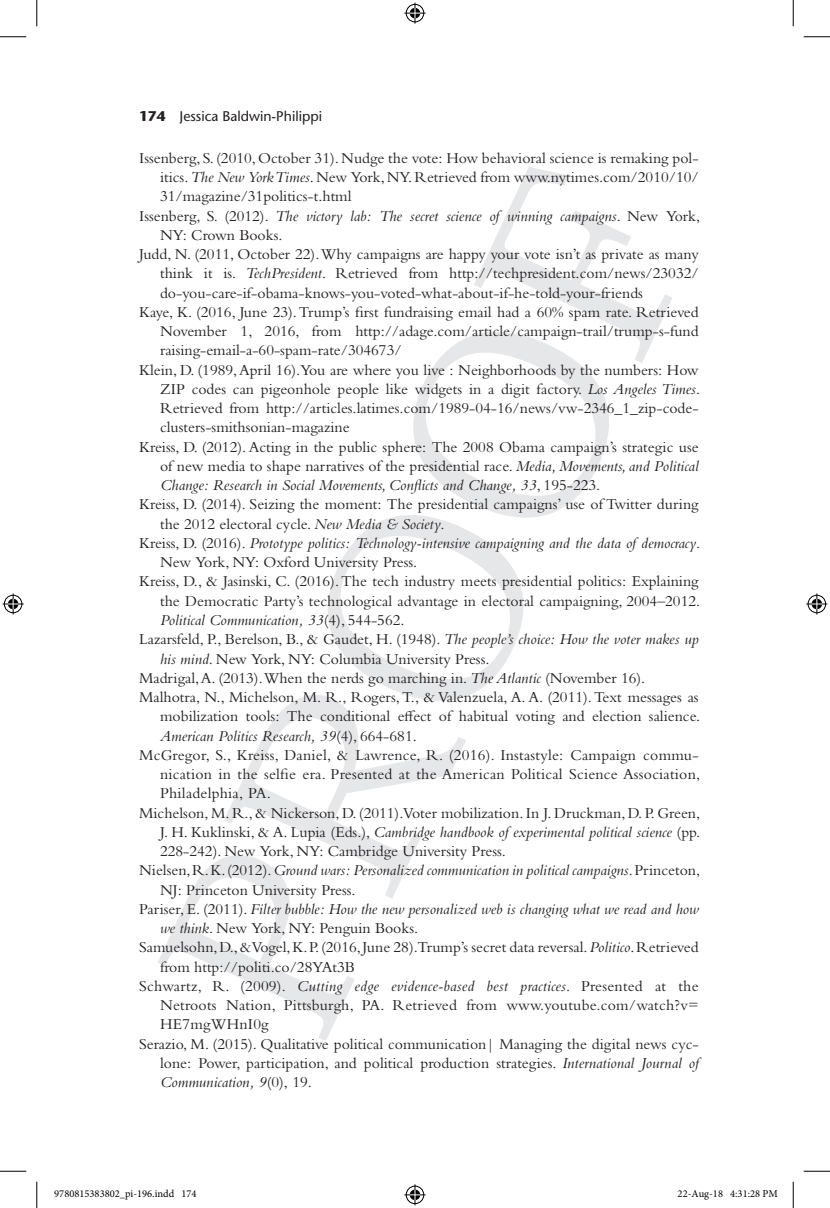
<style>
.page{position:relative;width:830px;height:1208px;background:#fff}
.page>*{position:absolute;margin:0;border:0;box-sizing:border-box;transform-origin:0 0}
.t1{font:15.75px "Bembo Std";color:#231f20}
.t2{font:italic 15.75px "Bembo Std";color:#231f20}
.t3{font:500 14px "Stone Sans Std";color:#231f20}
.t4{font:10.5px "Minion Pro";color:#000}
.s1{font-weight:700}
.s2{font-style:italic}
.s3{font-style:normal}
</style>
<div class="page">
<svg style="left:158px;top:858px;width:196px;height:183px"></svg>
<svg style="left:224px;top:695px;width:242px;height:203px"></svg>
<svg style="left:324px;top:167px;width:348px;height:537px"></svg>
<svg style="left:0;top:36px;width:26px;height:1px"></svg>
<svg style="left:803px;top:36px;width:27px;height:1px"></svg>
<svg style="left:0;top:1170px;width:26px;height:1px"></svg>
<svg style="left:803px;top:1170px;width:27px;height:1px"></svg>
<svg style="left:36px;top:0;width:1px;height:26px"></svg>
<svg style="left:36px;top:1181px;width:1px;height:27px"></svg>
<svg style="left:792px;top:0;width:1px;height:26px"></svg>
<svg style="left:792px;top:1181px;width:1px;height:27px"></svg>
<svg style="left:404px;top:3px;width:21px;height:21px"></svg>
<svg style="left:404px;top:1184px;width:21px;height:21px"></svg>
<svg style="left:3px;top:593px;width:21px;height:21px"></svg>
<svg style="left:806px;top:593px;width:21px;height:21px"></svg>
<p class="t3" style="left:139px;top:108px;width:184px"><span class="s1">174</span> Jessica Baldwin-Philippi</p>
<p class="t1" style="left:139px;top:149px;width:561px">Issenberg, S. (2010, October 31). Nudge the vote: How behavioral science is remaking pol-</p>
<p class="t1" style="left:160px;top:168px;width:540px">itics. <span class="s2">The New York Times</span>. New York, NY. Retrieved from www.nytimes.com/2010/10/</p>
<p class="t1" style="left:160px;top:187px;width:193px">31/magazine/31politics-t.html</p>
<p class="t2" style="left:139px;top:206px;width:562px"><span class="s3">Issenberg, S. (2012).</span> The victory lab: The secret science of winning campaigns<span class="s3">. New York,</span></p>
<p class="t1" style="left:160px;top:226px;width:124px">NY: Crown Books.</p>
<p class="t1" style="left:139px;top:245px;width:561px">Judd, N. (2011, October 22). Why campaigns are happy your vote isn’t as private as many</p>
<p class="t1" style="left:160px;top:264px;width:540px">think it is. <span class="s2">TechPresident</span>. Retrieved from http://techpresident.com/news/23032/</p>
<p class="t1" style="left:160px;top:283px;width:484px">do-you-care-if-obama-knows-you-voted-what-about-if-he-told-your-friends</p>
<p class="t1" style="left:139px;top:303px;width:561px">Kaye, K. (2016, June 23). Trump’s first fundraising email had a 60% spam rate. Retrieved</p>
<p class="t1" style="left:160px;top:322px;width:540px">November 1, 2016, from http://adage.com/article/campaign-trail/trump-s-fund</p>
<p class="t1" style="left:160px;top:341px;width:243px">raising-email-a-60-spam-rate/304673/</p>
<p class="t1" style="left:139px;top:360px;width:561px">Klein, D. (1989, April 16).You are where you live : Neighborhoods by the numbers: How</p>
<p class="t1" style="left:160px;top:380px;width:541px">ZIP codes can pigeonhole people like widgets in a digit factory. <span class="s2">Los Angeles Times</span>.</p>
<p class="t1" style="left:160px;top:399px;width:540px">Retrieved from http://articles.latimes.com/1989-04-16/news/vw-2346_1_zip-code-</p>
<p class="t1" style="left:160px;top:418px;width:191px">clusters-smithsonian-magazine</p>
<p class="t1" style="left:139px;top:437px;width:561px">Kreiss, D. (2012). Acting in the public sphere: The 2008 Obama campaign’s strategic use</p>
<p class="t1" style="left:160px;top:457px;width:540px">of new media to shape narratives of the presidential race. <span class="s2">Media, Movements, and Political</span></p>
<p class="t2" style="left:160px;top:476px;width:441px">Change: Research in Social Movements, Conflicts and Change, 33<span class="s3">, 195-223.</span></p>
<p class="t1" style="left:139px;top:495px;width:561px">Kreiss, D. (2014). Seizing the moment: The presidential campaigns’ use of Twitter during</p>
<p class="t1" style="left:160px;top:514px;width:286px">the 2012 electoral cycle. <span class="s2">New Media &amp; Society</span>.</p>
<p class="t2" style="left:139px;top:534px;width:562px"><span class="s3">Kreiss, D. (2016).</span> Prototype politics: Technology-intensive campaigning and the data of democracy<span class="s3">.</span></p>
<p class="t1" style="left:160px;top:553px;width:259px">New York, NY: Oxford University Press.</p>
<p class="t1" style="left:139px;top:572px;width:561px">Kreiss, D., &amp; Jasinski, C. (2016). The tech industry meets presidential politics: Explaining</p>
<p class="t1" style="left:160px;top:591px;width:541px">the Democratic Party’s technological advantage in electoral campaigning, 2004–2012.</p>
<p class="t2" style="left:160px;top:611px;width:246px">Political Communication, 33<span class="s3">(4), 544-562.</span></p>
<p class="t1" style="left:139px;top:630px;width:561px">Lazarsfeld, P., Berelson, B., &amp; Gaudet, H. (1948). <span class="s2">The people’s choice: How the voter makes up</span></p>
<p class="t1" style="left:160px;top:649px;width:331px"><span class="s2">his mind</span>. New York, NY: Columbia University Press.</p>
<p class="t1" style="left:139px;top:668px;width:507px">Madrigal, A. (2013).When the nerds go marching in. <span class="s2">The Atlantic</span> (November 16).</p>
<p class="t1" style="left:139px;top:688px;width:561px">Malhotra, N., Michelson, M. R., Rogers, T., &amp; Valenzuela, A. A. (2011). Text messages as</p>
<p class="t1" style="left:160px;top:707px;width:541px">mobilization tools: The conditional effect of habitual voting and election salience.</p>
<p class="t2" style="left:160px;top:726px;width:258px">American Politics Research, 39<span class="s3">(4), 664-681.</span></p>
<p class="t1" style="left:139px;top:745px;width:561px">McGregor, S., Kreiss, Daniel, &amp; Lawrence, R. (2016). Instastyle: Campaign commu-</p>
<p class="t1" style="left:160px;top:765px;width:541px">nication in the selfie era. Presented at the American Political Science Association,</p>
<p class="t1" style="left:160px;top:784px;width:112px">Philadelphia, PA.</p>
<p class="t1" style="left:139px;top:803px;width:562px">Michelson, M. R., &amp; Nickerson, D. (2011).Voter mobilization. In J. Druckman, D. P. Green,</p>
<p class="t2" style="left:160px;top:822px;width:541px"><span class="s3">J. H. Kuklinski, &amp; A. Lupia (Eds.),</span> Cambridge handbook of experimental political science <span class="s3">(pp.</span></p>
<p class="t1" style="left:160px;top:842px;width:347px">228-242). New York, NY: Cambridge University Press.</p>
<p class="t2" style="left:139px;top:861px;width:562px"><span class="s3">Nielsen, R. K. (2012).</span> Ground wars: Personalized communication in political campaigns<span class="s3">. Princeton,</span></p>
<p class="t1" style="left:160px;top:880px;width:197px">NJ: Princeton University Press.</p>
<p class="t2" style="left:139px;top:899px;width:561px"><span class="s3">Pariser, E. (2011).</span> Filter bubble: How the new personalized web is changing what we read and how</p>
<p class="t1" style="left:160px;top:919px;width:259px"><span class="s2">we think</span>. New York, NY: Penguin Books.</p>
<p class="t1" style="left:139px;top:938px;width:561px">Samuelsohn, D., &amp; Vogel, K. P. (2016, June 28).Trump’s secret data reversal. <span class="s2">Politico</span>. Retrieved</p>
<p class="t1" style="left:160px;top:957px;width:196px">from http://politi.co/28YAt3B</p>
<p class="t2" style="left:139px;top:976px;width:561px"><span class="s3">Schwartz, R. (2009).</span> Cutting edge evidence-based best practices<span class="s3">. Presented at the</span></p>
<p class="t1" style="left:160px;top:996px;width:540px">Netroots Nation, Pittsburgh, PA. Retrieved from www.youtube.com/watch?v=</p>
<p class="t1" style="left:160px;top:1015px;width:110px">HE7mgWHnI0g</p>
<p class="t1" style="left:139px;top:1034px;width:561px">Serazio, M. (2015). Qualitative political communication| Managing the digital news cyc-</p>
<p class="t1" style="left:160px;top:1053px;width:540px">lone: Power, participation, and political production strategies. <span class="s2">International Journal of</span></p>
<p class="t2" style="left:160px;top:1072px;width:153px">Communication, 9<span class="s3">(0), 19.</span></p>
<p class="t4" style="left:54px;top:1187px;width:144px">9780815383802_pi-196.indd 174</p>
<p class="t4" style="left:677px;top:1187px;width:102px">22-Aug-18 4:31:28 PM</p>
</div>
